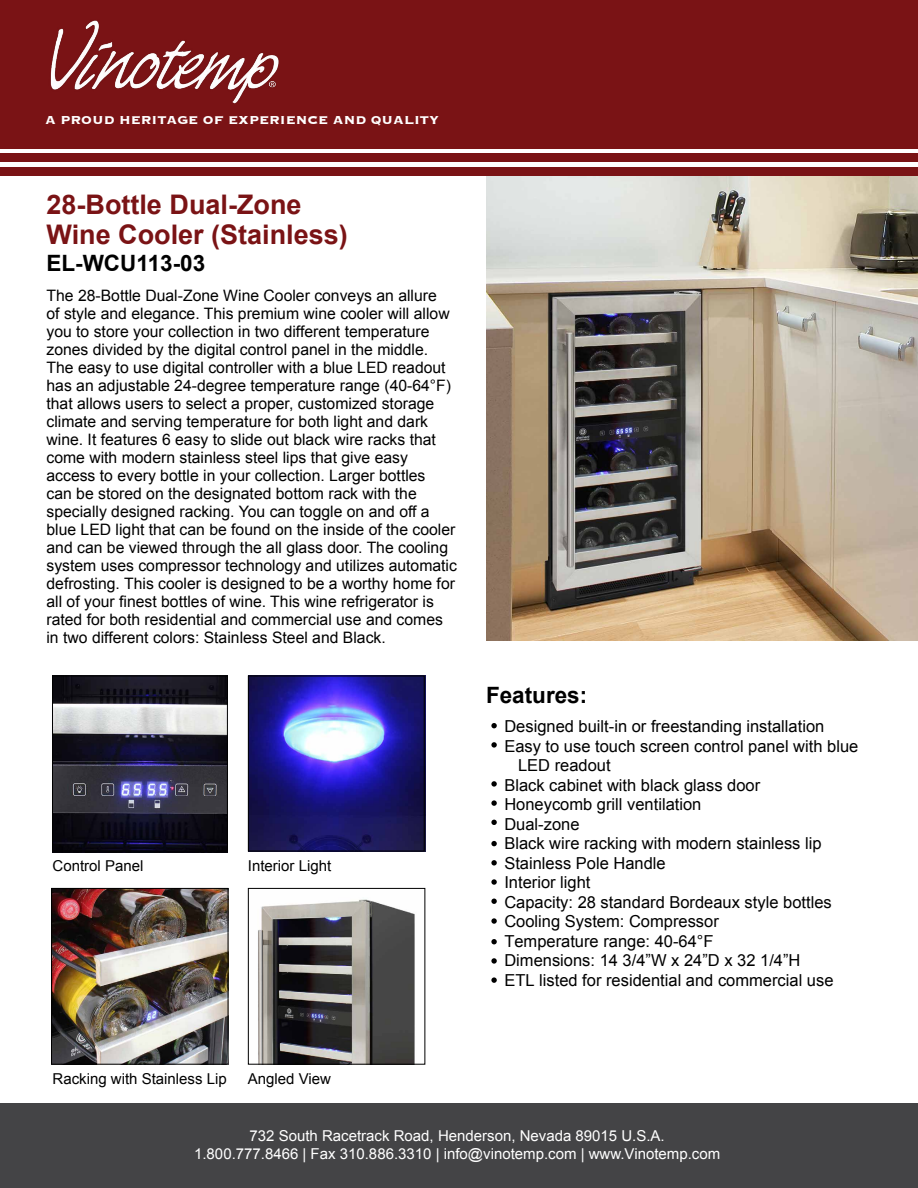
<style>
.page{position:relative;width:918px;height:1188px;background:#fff}
.page>*{position:absolute;margin:0;border:0;box-sizing:border-box;transform-origin:0 0}
.t1{font:700 27px "Arial";color:#7a1315}
.h2_black{font:700 22.5px "Arial";color:#000}
.Bullet_11{font:16.5px/19.5px "Arial";color:#000}
.Paragraph_Size_11_Bl{font:15.75px/18px "Arial";color:#000}
.Paragraph_Size_10_Wh{font:15px "Arial";color:#fff}
.Paragraph_Size_10_Bl{font:15px "Arial";color:#000}
.Proud_Heritage{font:700 15px "Copperplate";color:#fff}
</style>
<div class="page">
<div style="left:0;top:1104px;width:918px;height:84px;background:#444446"></div>
<div style="left:0;top:0;width:918px;height:148px;background:#7a1315"></div>
<img style="left:50px;top:20px;width:229px;height:84px">
<img style="left:486px;top:176px;width:432px;height:465px">
<img style="left:53px;top:678px;width:175px;height:174px">
<img style="left:250px;top:676px;width:175px;height:175px">
<img style="left:53px;top:890px;width:173px;height:172px">
<img style="left:258px;top:899px;width:157px;height:163px">
<div style="left:0;top:153px;width:918px;height:9px;background:#7a1315"></div>
<div style="left:0;top:167px;width:918px;height:9px;background:#7a1315"></div>
<div style="left:52px;top:676px;width:176px;height:175px;border:1px solid #000"></div>
<div style="left:248px;top:676px;width:176px;height:175px;border:1px solid #000"></div>
<div style="left:51px;top:888px;width:177px;height:176px;border:1px solid #000"></div>
<div style="left:248px;top:888px;width:177px;height:176px;border:1px solid #000"></div>
<svg style="left:491px;top:723px;width:6px;height:5px"></svg>
<svg style="left:491px;top:879px;width:6px;height:6px"></svg>
<svg style="left:491px;top:800px;width:6px;height:6px"></svg>
<svg style="left:491px;top:958px;width:6px;height:6px"></svg>
<svg style="left:491px;top:918px;width:6px;height:6px"></svg>
<svg style="left:491px;top:841px;width:6px;height:5px"></svg>
<svg style="left:491px;top:742px;width:6px;height:6px"></svg>
<svg style="left:491px;top:899px;width:6px;height:5px"></svg>
<svg style="left:491px;top:820px;width:6px;height:5px"></svg>
<svg style="left:491px;top:977px;width:6px;height:6px"></svg>
<svg style="left:491px;top:781px;width:6px;height:6px"></svg>
<svg style="left:491px;top:939px;width:6px;height:5px"></svg>
<svg style="left:491px;top:860px;width:6px;height:6px"></svg>
<p class="Proud_Heritage" style="left:45px;top:110px;width:396px">A PROUD HERITAGE OF EXPERIENCE AND QUALITY</p>
<h1 class="t1" style="left:46px;top:186px;width:257px">28-Bottle Dual-Zone</h1>
<h1 class="t1" style="left:46px;top:216px;width:303px">Wine Cooler (Stainless)</h1>
<h2 class="h2_black" style="left:46px;top:248px;width:160px">EL-WCU113-03</h2>
<p class="Paragraph_Size_11_Bl" style="left:46px;top:286px;width:412px">The 28-Bottle Dual-Zone Wine Cooler conveys an allure<br>of style and elegance. This premium wine cooler will allow you to store your collection in two different temperature zones divided by the digital control panel in the middle.<br>The easy to use digital controller with a blue LED readout has an adjustable 24-degree temperature range (40-64°F) that allows users to select a proper, customized storage climate and serving temperature for both light and dark wine. It features 6 easy to slide out black wire racks that come with modern stainless steel lips that give easy access to every bottle in your collection. Larger bottles<br>can be stored on the designated bottom rack with the specially designed racking. You can toggle on and off a blue LED light that can be found on the inside of the cooler and can be viewed through the all glass door. The cooling system uses compressor technology and utilizes automatic defrosting. This cooler is designed to be a worthy home for all of your finest bottles of wine. This wine refrigerator is rated for both residential and commercial use and comes in two different colors: Stainless Steel and Black.</p>
<p class="Paragraph_Size_10_Bl" style="left:53px;top:856px;width:92px">Control Panel</p>
<p class="Paragraph_Size_10_Bl" style="left:248px;top:856px;width:85px">Interior Light</p>
<h2 class="h2_black" style="left:486px;top:680px;width:103px">Features:</h2>
<p class="Bullet_11" style="left:504px;top:717px;width:322px">Designed built-in or freestanding installation</p>
<p class="Bullet_11" style="left:518px;top:736px;width:342px;text-indent:-14px">Easy to use touch screen control panel with blue<br>LED readout</p>
<p class="Bullet_11" style="left:504px;top:775px;width:257px">Black cabinet with black glass door</p>
<p class="Bullet_11" style="left:504px;top:795px;width:199px">Honeycomb grill ventilation</p>
<p class="Bullet_11" style="left:504px;top:814px;width:77px">Dual-zone</p>
<p class="Bullet_11" style="left:504px;top:834px;width:319px">Black wire racking with modern stainless lip</p>
<p class="Bullet_11" style="left:504px;top:853px;width:163px">Stainless Pole Handle</p>
<p class="Bullet_11" style="left:504px;top:873px;width:88px">Interior light</p>
<p class="Bullet_11" style="left:504px;top:892px;width:329px">Capacity: 28 standard Bordeaux style bottles</p>
<p class="Bullet_11" style="left:504px;top:912px;width:216px">Cooling System: Compressor</p>
<p class="Bullet_11" style="left:504px;top:931px;width:211px">Temperature range: 40-64°F</p>
<p class="Bullet_11" style="left:504px;top:951px;width:298px">Dimensions: 14 3/4”W x 24”D x 32 1/4”H</p>
<p class="Bullet_11" style="left:504px;top:970px;width:331px">ETL listed for residential and commercial use</p>
<p class="Paragraph_Size_10_Bl" style="left:53px;top:1069px;width:176px">Racking with Stainless Lip</p>
<p class="Paragraph_Size_10_Bl" style="left:248px;top:1069px;width:85px">Angled View</p>
<p class="Paragraph_Size_10_Wh" style="left:250px;top:1126px;width:417px">732 South Racetrack Road, Henderson, Nevada 89015 U.S.A.</p>
<p class="Paragraph_Size_10_Wh" style="left:194px;top:1144px;width:528px">1.800.777.8466 | Fax 310.886.3310 | info@vinotemp.com | www.Vinotemp.com</p>
</div>
